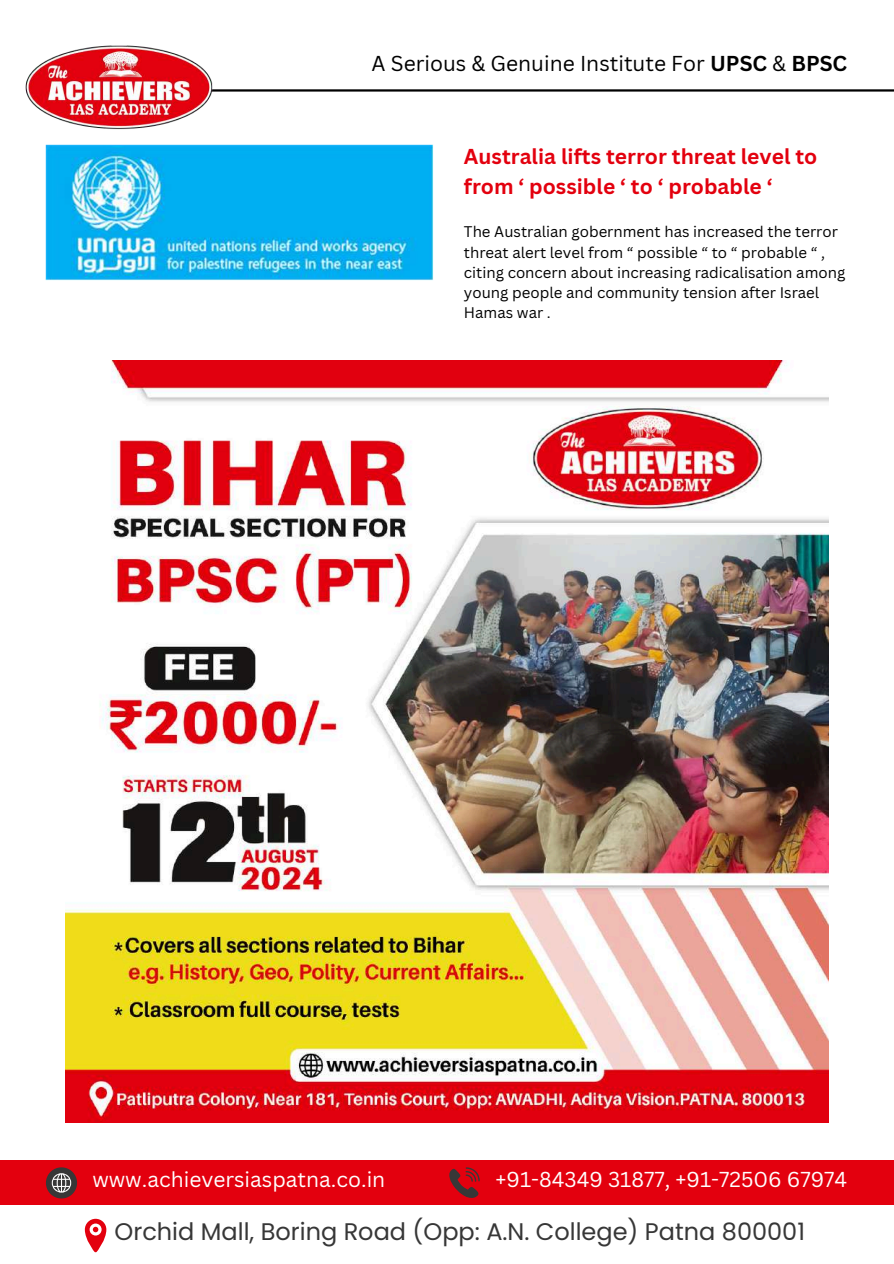
<style>
.page{position:relative;width:894px;height:1264px;background:#fff}
.page>*{position:absolute;margin:0;border:0;box-sizing:border-box;transform-origin:0 0}
.t1{font:24px "Poppins";color:#373737}
.t2{font:700 21px/29.2px "Canva Sans";color:#e3000e}
.t3{font:21px "Canva Sans";color:#fff}
.t4{font:21px "Canva Sans";color:#000}
.t5{font:15px/20.2px "Canva Sans";color:#000}
.s1{font-weight:700}
</style>
<div class="page">
<hr style="left:209px;top:89px;width:684px;height:3px;background:#000">
<img style="left:25px;top:45px;width:221px;height:100px">
<div style="left:0;top:1160px;width:893px;height:45px;background:#e3000e"></div>
<svg style="left:85px;top:1218px;width:21px;height:34px"></svg>
<svg style="left:46px;top:1167px;width:31px;height:31px"></svg>
<svg style="left:449px;top:1167px;width:30px;height:31px"></svg>
<img style="left:46px;top:145px;width:387px;height:135px">
<img style="left:66px;top:360px;width:761px;height:762px">
<h2 class="t4" style="left:371px;top:49px;width:477px">A Serious &amp; Genuine Institute For <span class="s1">UPSC</span> &amp; <span class="s1">BPSC</span></h2>
<h2 class="t2" style="left:464px;top:141px;width:355px">Australia lifts terror threat level to from ‘ possible ‘ to ‘ probable ‘</h2>
<p class="t5" style="left:464px;top:221px;width:383px">The Australian gobernment has increased the terror threat alert level from “ possible “ to “ probable “ , citing concern about increasing radicalisation among young people and community tension after Israel Hamas war .</p>
<h2 class="t3" style="left:92px;top:1164px;width:294px">www.achieversiaspatna.co.in</h2>
<h2 class="t3" style="left:495px;top:1164px;width:353px">+91-84349 31877, +91-72506 67974</h2>
<h1 class="t1" style="left:114px;top:1214px;width:691px">Orchid Mall, Boring Road (Opp: A.N. College) Patna 800001</h1>
</div>
